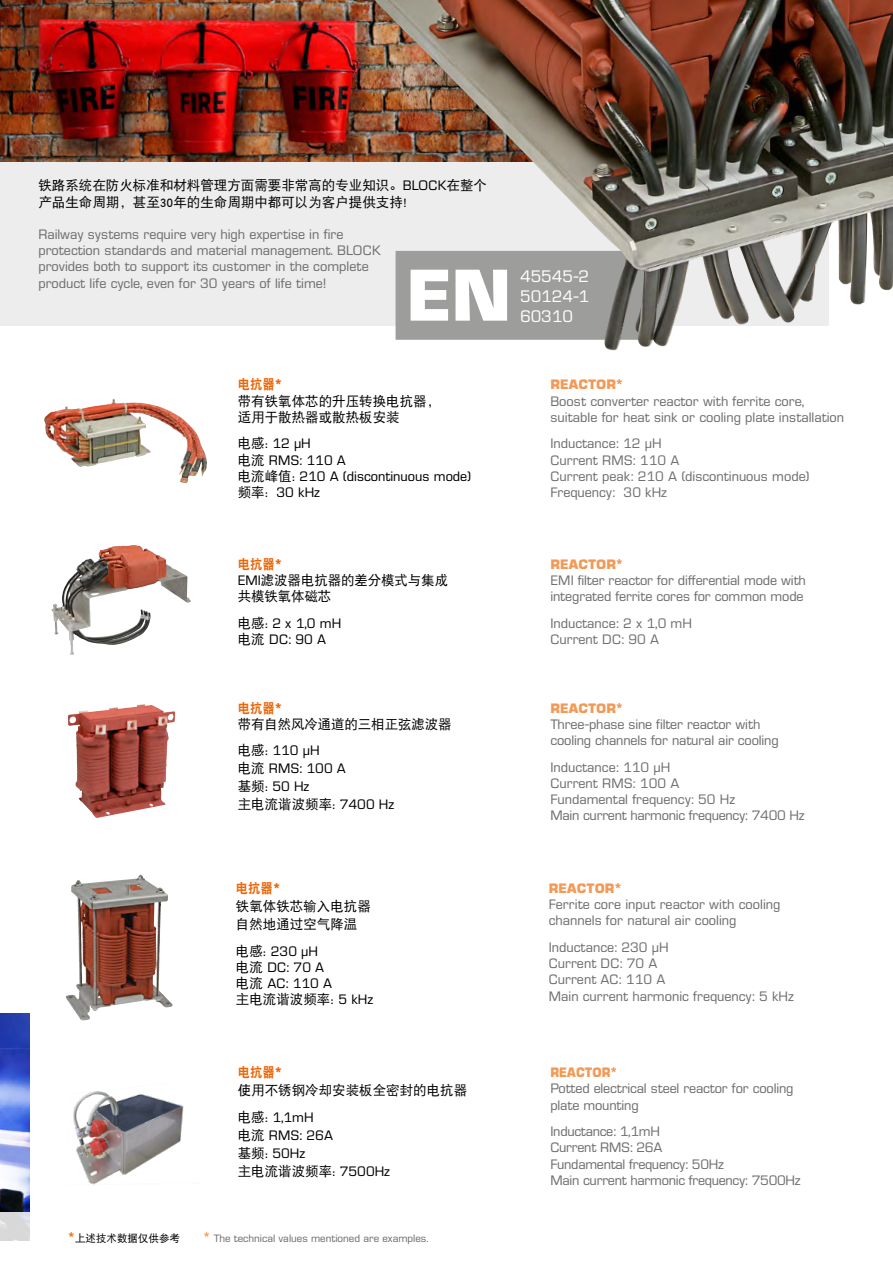
<style>
.page{position:relative;width:893px;height:1263px;background:#fff}
.page>*{position:absolute;margin:0;border:0;box-sizing:border-box;transform-origin:0 0}
.t1{font:700 72.15px "Blockstile";color:#fff}
.t2{font:16.35px/19.6px "Blockstile";color:#fff;text-align:justify}
.t3{font:13.5px/16.2px "Blockstile";color:#706f6f}
.t4{font:13.5px/16.2px "DFP Hei W5";color:#000}
.t5{font:13.5px/16.2px "Blockstile";color:#000}
.t6{font:13.5px/16.2px "Blockstile";letter-spacing:-.02em;color:#706f6f}
.t7{font:700 13.5px "Blockstile";color:#f49855}
.t8{font:13.5px "DFP Hei W9";color:#ec6608;scale:.91 1}
.t9{font:700 13.5px "Blockstile";color:#f49855;scale:.91 1}
.t10{font:10.5px "Blockstile";color:#706f6f}
.t11{font:10.5px "DFP Hei W5";color:#000}
.s1{font-family:"Blockstile"}
.s2{font-family:"Blockstile";font-weight:700}
.s3{font-family:"DFP Hei W5"}
.s4{font-family:"Blockstile";font-size:13.5px;color:#ec6608}
.s5{font-size:13.5px;color:#f49855}
</style>
<div class="page">
<img style="left:0;top:0;width:375px;height:163px">
<img style="left:0;top:1014px;width:30px;height:198px">
<div style="left:0;top:163px;width:828px;height:163px;background:#ededed"></div>
<img style="left:375px;top:0;width:518px;height:351px">
<svg style="left:0;top:1212px;width:30px;height:29px"></svg>
<img style="left:66px;top:875px;width:107px;height:146px">
<img style="left:68px;top:704px;width:98px;height:114px">
<img style="left:44px;top:399px;width:163px;height:84px">
<img style="left:51px;top:545px;width:83px;height:110px">
<img style="left:73px;top:1091px;width:111px;height:94px">
<p class="t4" style="left:38px;top:177px;width:450px">铁路系统在防火标准和材料管理方面需要非常高的专业知识。<span class="s1">BLOCK</span>在整个产品生命周期，甚至30年的生命周期中都可以为客户提供支持!</p>
<p class="t3" style="left:38px;top:226px;width:344px">Railway systems require very high expertise in fire protection standards and material management. BLOCK provides both to support its customer in the complete product life cycle, even for 30 years of life time!</p>
<h1 class="t1" style="left:406px;top:254px;width:107px">EN</h1>
<p class="t2" style="left:520px;top:267px;width:71px">45545-2<br>50124-1<br>60310</p>
<p class="t8" style="left:238px;top:377px;width:50px">电抗器<span class="s2">*</span></p>
<p class="t4" style="left:238px;top:392px;width:204px">带有铁氧体芯的升压转换电抗器，适用于散热器或散热板安装</p>
<p class="t5" style="left:238px;top:436px;width:235px"><span class="s3">电感:</span> 12 µH<br><span class="s3">电流</span> RMS: 110 A<br><span class="s3">电流峰值:</span> 210 A (discontinuous mode)<span class="s3">频率:</span> 30 kHz</p>
<p class="t8" style="left:238px;top:557px;width:50px">电抗器<span class="s2">*</span></p>
<p class="t4" style="left:238px;top:572px;width:212px"><span class="s1">EMI</span>滤波器电抗器的差分模式与集成共模铁氧体磁芯</p>
<p class="t5" style="left:238px;top:615px;width:105px"><span class="s3">电感:</span> 2 x 1,0 mH<span class="s3">电流</span> DC: 90 A</p>
<p class="t8" style="left:238px;top:700px;width:50px">电抗器<span class="s2">*</span></p>
<p class="t4" style="left:238px;top:716px;width:215px">带有自然风冷通道的三相正弦滤波器</p>
<p class="t5" style="left:238px;top:742px;width:110px;line-height:18px"><span class="s3">电感:</span> 110 µH<br><span class="s3">电流</span> RMS: 100 A<span class="s3">基频:</span> 50 Hz</p>
<p class="t4" style="left:238px;top:796px;width:158px">主电流谐波频率: <span class="s1">7400 Hz</span></p>
<p class="t8" style="left:236px;top:881px;width:50px">电抗器<span class="s2">*</span></p>
<p class="t4" style="left:236px;top:897px;width:136px;line-height:18px">铁氧体铁芯输入电抗器自然地通过空气降温</p>
<p class="t5" style="left:236px;top:943px;width:98px"><span class="s3">电感:</span> 230 µH<span class="s3">电流</span> DC: 70 A<span class="s3">电流</span> AC: 110 A</p>
<p class="t4" style="left:236px;top:991px;width:139px">主电流谐波频率: <span class="s1">5 kHz</span></p>
<p class="t8" style="left:238px;top:1065px;width:50px">电抗器<span class="s2">*</span></p>
<p class="t4" style="left:238px;top:1082px;width:231px">使用不锈钢冷却安装板全密封的电抗器</p>
<p class="t5" style="left:238px;top:1108px;width:97px;line-height:18px"><span class="s3">电感:</span> 1,1mH<br><span class="s3">电流</span> RMS: 26A<span class="s3">基频:</span> 50Hz</p>
<p class="t4" style="left:238px;top:1162px;width:154px">主电流谐波频率: <span class="s1">7500Hz</span></p>
<p class="t11" style="left:68px;top:1232px;width:114px"><span class="s4">*</span>上述技术数据仅供参考</p>
<p class="t10" style="left:203px;top:1232px;width:227px"><span class="s5">*</span> The technical values mentioned are examples.</p>
<p class="t7" style="left:550px;top:377px;width:74px">REACTOR*</p>
<p class="t3" style="left:550px;top:393px;width:295px">Boost converter reactor with ferrite core, suitable for heat sink or cooling plate installation</p>
<p class="t3" style="left:550px;top:436px;width:260px">Inductance: 12 µH<br>Current RMS: 110 A<br>Current peak: 210 A (discontinuous mode)<br>Frequency: 30 kHz</p>
<p class="t7" style="left:550px;top:556px;width:74px">REACTOR*</p>
<p class="t3" style="left:550px;top:572px;width:257px">EMI filter reactor for differential mode with integrated ferrite cores for common mode</p>
<p class="t3" style="left:550px;top:615px;width:143px">Inductance: 2 x 1,0 mH<br>Current DC: 90 A</p>
<p class="t7" style="left:550px;top:700px;width:74px">REACTOR*</p>
<p class="t3" style="left:550px;top:716px;width:230px">Three-phase sine filter reactor with cooling channels for natural air cooling</p>
<p class="t3" style="left:550px;top:759px;width:256px">Inductance: 110 µH<br>Current RMS: 100 A<br>Fundamental frequency: 50 Hz<br>Main current harmonic frequency: 7400 Hz</p>
<p class="t7" style="left:549px;top:881px;width:74px">REACTOR*</p>
<p class="t3" style="left:549px;top:897px;width:233px">Ferrite core input reactor with cooling channels for natural air cooling</p>
<p class="t3" style="left:549px;top:939px;width:247px">Inductance: 230 µH<br>Current DC: 70 A<br>Current AC: 110 A<br>Main current harmonic frequency: 5 kHz</p>
<p class="t9" style="left:550px;top:1065px;width:75px">REACTOR*</p>
<p class="t3" style="left:550px;top:1081px;width:245px">Potted electrical steel reactor for cooling plate mounting</p>
<p class="t6" style="left:550px;top:1124px;width:252px">Inductance: 1,1mH<br>Current RMS: 26A<br>Fundamental frequency: 50Hz<br>Main current harmonic frequency: 7500Hz</p>
</div>
